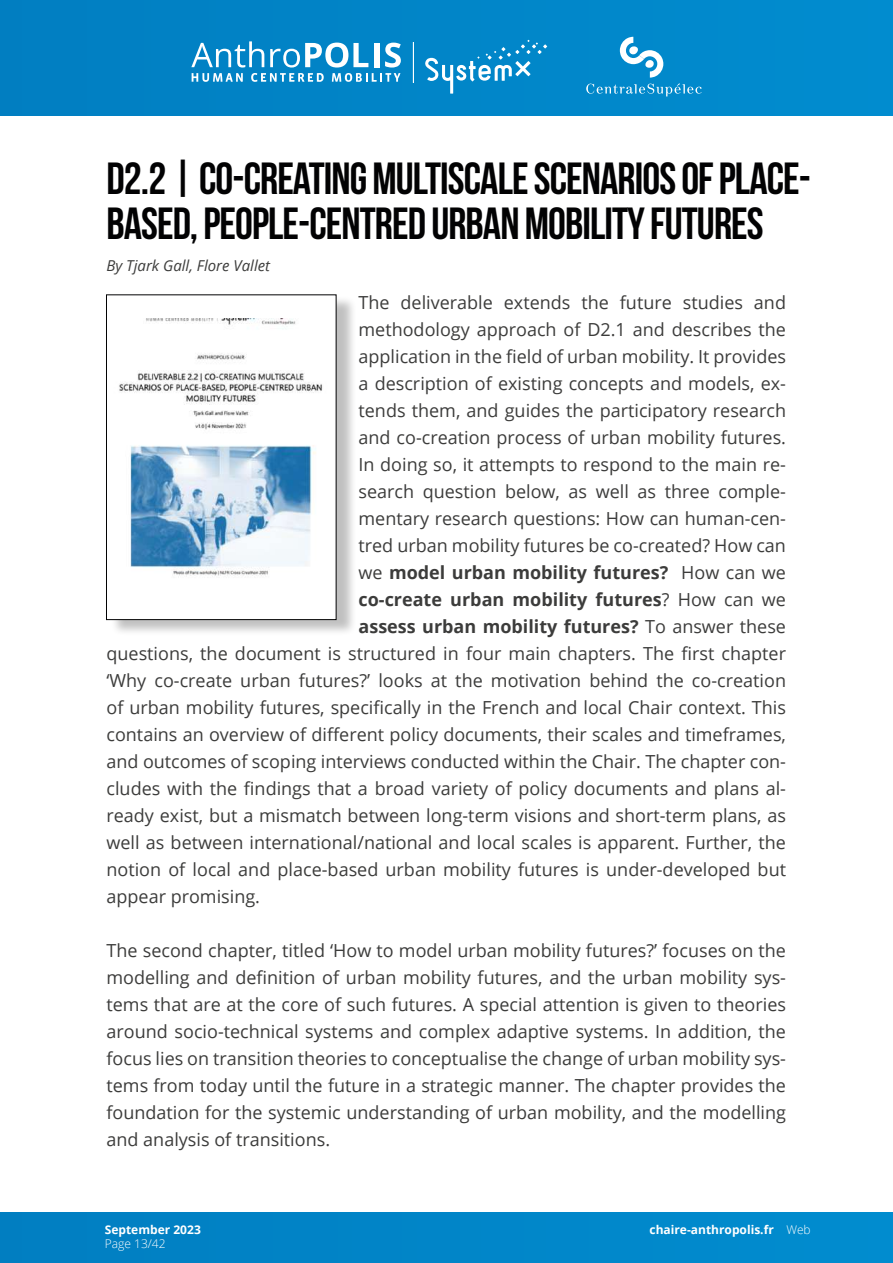
<style>
.page{position:relative;width:893px;height:1263px;background:#fff}
.page>*{position:absolute;margin:0;border:0;box-sizing:border-box;transform-origin:0 0}
.t1{font:45px/45px "Bebas Neue";letter-spacing:-.02em;color:#020203}
.t2{font:18px/27px "Open Sans";color:#3c3c3b;text-align:justify}
.t3{font:700 18px "Open Sans";color:#3c3c3b}
.t4{font:italic 15px "Open Sans";color:#3c3c3b}
.t5{font:700 12px "Open Sans";color:#fff}
.t6{font:300 12px "Open Sans";color:#fff}
.s1{font-weight:400}
.s2{font-weight:300}
</style>
<div class="page">
<div style="left:0;top:1212px;width:893px;height:51px;background:#0185c8"></div>
<div style="left:0;top:0;width:893px;height:115px;background:#0185c8"></div>
<svg style="left:425px;top:40px;width:122px;height:54px"></svg>
<hr style="left:413px;top:42px;width:1px;height:41px;background:#fff">
<svg style="left:191px;top:41px;width:210px;height:41px"></svg>
<svg style="left:586px;top:37px;width:116px;height:59px"></svg>
<div style="left:110px;top:295px;width:247px;height:341px;background:#000;opacity:.25"></div>
<div style="left:106px;top:295px;width:230px;height:325px;background:#fff;border:1px solid #020203"></div>
<img style="left:119px;top:319px;width:204px;height:257px">
<h1 class="t1" style="left:106px;top:155px;width:706px">D2.2 | CO-CREATING MULTISCALE SCENARIOS OF PLACE-<br>BASED, PEOPLE-CENTRED URBAN MOBILITY FUTURES</h1>
<p class="t4" style="left:106px;top:255px;width:165px">By Tjark Gall, Flore Vallet</p>
<p class="t2" style="left:358px;top:288px;width:429px">The deliverable extends the future studies and</p>
<p class="t2" style="left:358px;top:315px;width:429px">methodology approach of D2.1 and describes the</p>
<p class="t2" style="left:358px;top:342px;width:429px">application in the field of urban mobility. It provides</p>
<p class="t2" style="left:358px;top:369px;width:429px">a description of existing concepts and models, ex-</p>
<p class="t2" style="left:358px;top:396px;width:429px">tends them, and guides the participatory research</p>
<p class="t2" style="left:358px;top:423px;width:429px">and co-creation process of urban mobility futures.</p>
<p class="t2" style="left:358px;top:450px;width:429px">In doing so, it attempts to respond to the main re-</p>
<p class="t2" style="left:358px;top:477px;width:429px">search question below, as well as three comple-</p>
<p class="t2" style="left:358px;top:504px;width:429px">mentary research questions: How can human-cen-</p>
<p class="t2" style="left:358px;top:531px;width:429px">tred urban mobility futures be co-created? How can</p>
<p class="t3" style="left:358px;top:559px;width:429px"><span class="s1">we</span> model urban mobility futures? <span class="s1">How can we</span></p>
<p class="t3" style="left:358px;top:586px;width:429px">co-create urban mobility futures<span class="s1">? How can we</span></p>
<p class="t3" style="left:358px;top:613px;width:429px">assess urban mobility futures? <span class="s1">To answer these</span></p>
<p class="t2" style="left:106px;top:639px;width:681px">questions, the document is structured in four main chapters. The first chapter</p>
<p class="t2" style="left:106px;top:666px;width:681px">‘Why co-create urban futures?’ looks at the motivation behind the co-creation</p>
<p class="t2" style="left:106px;top:693px;width:681px">of urban mobility futures, specifically in the French and local Chair context. This</p>
<p class="t2" style="left:106px;top:720px;width:681px">contains an overview of different policy documents, their scales and timeframes,</p>
<p class="t2" style="left:106px;top:747px;width:681px">and outcomes of scoping interviews conducted within the Chair. The chapter con-</p>
<p class="t2" style="left:106px;top:774px;width:681px">cludes with the findings that a broad variety of policy documents and plans al-</p>
<p class="t2" style="left:106px;top:801px;width:681px">ready exist, but a mismatch between long-term visions and short-term plans, as</p>
<p class="t2" style="left:106px;top:828px;width:681px">well as between international/national and local scales is apparent. Further, the</p>
<p class="t2" style="left:106px;top:855px;width:681px">notion of local and place-based urban mobility futures is under-developed but</p>
<p class="t2" style="left:106px;top:882px;width:155px">appear promising.</p>
<p class="t2" style="left:106px;top:936px;width:681px">The second chapter, titled ‘How to model urban mobility futures?’ focuses on the modelling and definition of urban mobility futures, and the urban mobility sys&shy;tems that are at the core of such futures. A special attention is given to theories around socio-technical systems and complex adaptive systems. In addition, the focus lies on transition theories to conceptualise the change of urban mobility sys&shy;tems from today until the future in a strategic manner. The chapter provides the foundation for the systemic understanding of urban mobility, and the modelling and analysis of transitions.</p>
<p class="t5" style="left:105px;top:1221px;width:98px">September 2023</p>
<p class="t5" style="left:649px;top:1221px;width:163px">chaire-anthropolis.fr <span class="s2">Web</span></p>
<p class="t6" style="left:105px;top:1236px;width:62px">Page 13/42</p>
</div>
